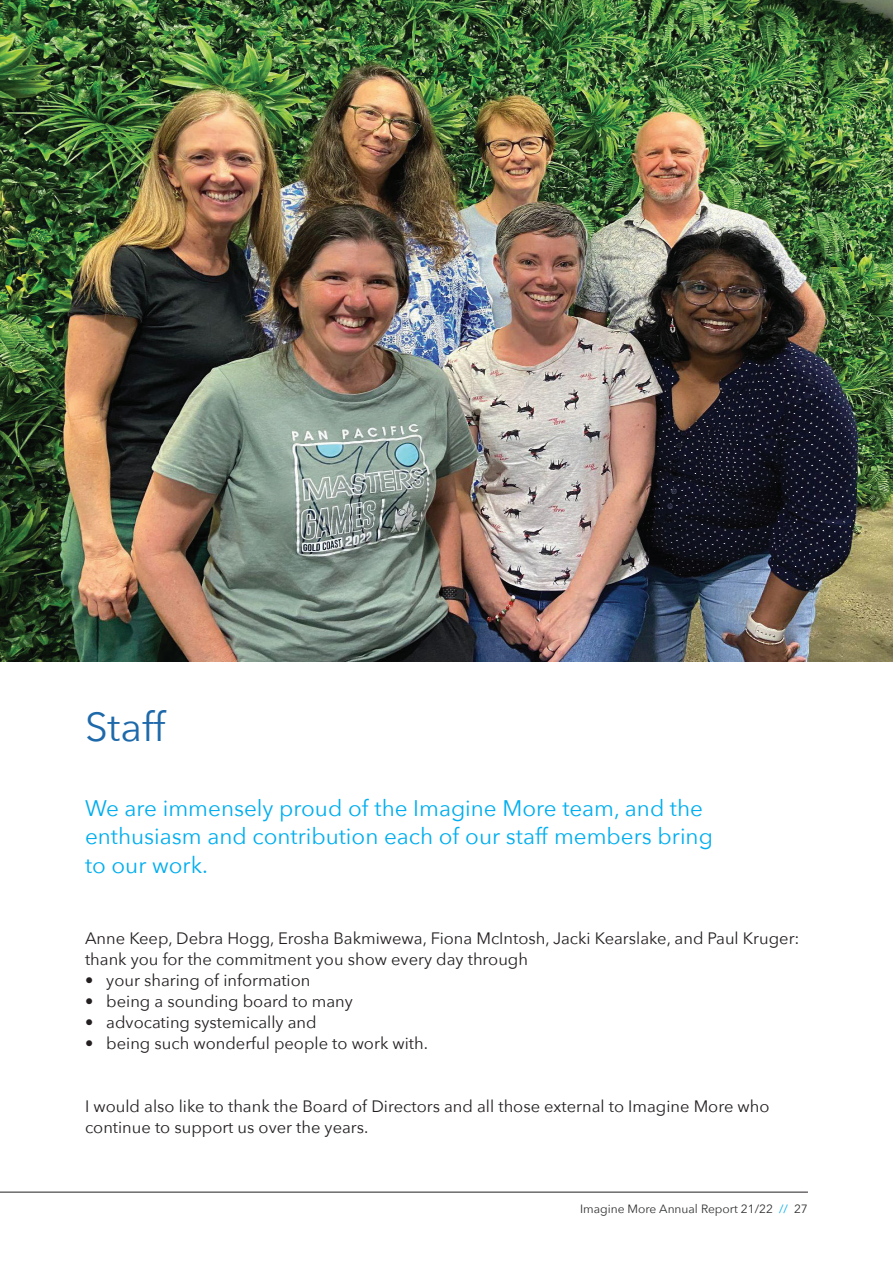
<style>
.page{position:relative;width:893px;height:1263px;background:#fff}
.page>*{position:absolute;margin:0;border:0;box-sizing:border-box;transform-origin:0 0}
.t1{font:40.5px "Avenir Next";letter-spacing:-.005em;color:#1e69aa}
.t2{font:22.5px/28.5px "Avenir Next";color:#00aeef}
.t3{font:16.5px/21px "Avenir Next";color:#231f20}
.t4{font:12px "Avenir Next";color:#313232}
.s1{color:#00aeef}
</style>
<div class="page">
<hr style="left:0;top:1192px;width:808px;height:1px;background:#231f20">
<img style="left:0;top:0;width:893px;height:661px">
<h1 class="t1" style="left:85px;top:692px;width:82px">Staff</h1>
<h2 class="t2" style="left:85px;top:792px;width:629px">We are immensely proud of the Imagine More team, and the enthusiasm and contribution each of our staff members bring to our work.</h2>
<p class="t3" style="left:85px;top:927px;width:716px">Anne Keep, Debra Hogg, Erosha Bakmiwewa, Fiona McIntosh, Jacki Kearslake, and Paul Kruger: thank you for the commitment you show every day through</p>
<p class="t3" style="left:85px;top:969px;width:227px">• your sharing of information</p>
<p class="t3" style="left:85px;top:990px;width:269px">• being a sounding board to many</p>
<p class="t3" style="left:85px;top:1011px;width:233px">• advocating systemically and</p>
<p class="t3" style="left:85px;top:1032px;width:345px">• being such wonderful people to work with.</p>
<p class="t3" style="left:85px;top:1095px;width:686px">I would also like to thank the Board of Directors and all those external to Imagine More who continue to support us over the years.</p>
<p class="t4" style="left:580px;top:1199px;width:229px">Imagine More Annual Report 21/22 <span class="s1">//</span> 27</p>
</div>
